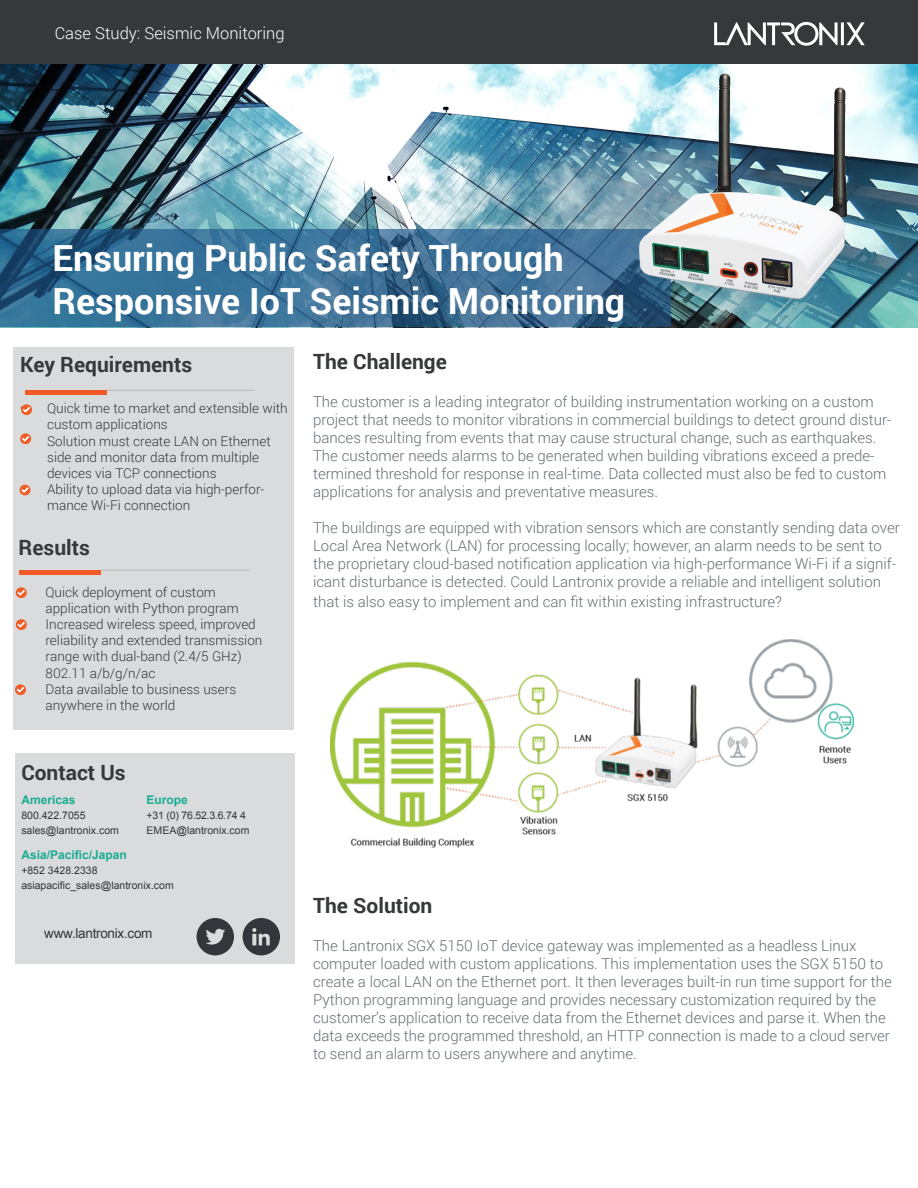
<style>
.page{position:relative;width:918px;height:1188px;background:#fff}
.page>*{position:absolute;margin:0;border:0;box-sizing:border-box;transform-origin:0 0}
.t1{font:700 36px "Roboto";color:#fff}
.t2{font:700 21px "Roboto";color:#36383b}
.t3{font:300 16.5px "Roboto";color:#fdffff}
.t4{font:300 15px/18px "Roboto";color:#666e75}
.t5{font:300 13.5px/16.2px "Roboto";color:#36383b}
.Paragraph_Style_1{font:13.5px "Arial";letter-spacing:-.02em;color:#33373b}
.Paragraph_Style_1-2{font:700 12px "Arial";color:#1aac93}
.Paragraph_Style_1-3{font:10.5px "Arial";color:#33373b}
</style>
<div class="page">
<div style="left:0;top:0;width:918px;height:65px;background:#36383b"></div>
<svg style="left:714px;top:22px;width:151px;height:24px"></svg>
<img style="left:0;top:65px;width:918px;height:262px">
<svg style="left:0;top:229px;width:671px;height:98px;background:#386d93"></svg>
<img style="left:605px;top:73px;width:313px;height:242px">
<img style="left:330px;top:639px;width:524px;height:209px">
<div style="left:14px;top:347px;width:280px;height:383px;background:#d9dbdc"></div>
<hr style="left:106px;top:390px;width:148px;height:1px;background:#b6b6b7">
<hr style="left:25px;top:390px;width:81px;height:4px;background:#f15927">
<hr style="left:101px;top:570px;width:148px;height:1px;background:#b6b6b7">
<hr style="left:20px;top:570px;width:81px;height:4px;background:#f15927">
<svg style="left:21px;top:404px;width:11px;height:11px"></svg>
<svg style="left:19px;top:484px;width:12px;height:12px"></svg>
<svg style="left:20px;top:433px;width:12px;height:12px"></svg>
<svg style="left:15px;top:587px;width:12px;height:11px"></svg>
<svg style="left:15px;top:619px;width:12px;height:11px"></svg>
<svg style="left:15px;top:684px;width:11px;height:12px"></svg>
<div style="left:15px;top:754px;width:280px;height:210px;background:#d9dbdc"></div>
<svg style="left:197px;top:918px;width:37px;height:37px"></svg>
<svg style="left:243px;top:918px;width:37px;height:37px"></svg>
<p class="t3" style="left:55px;top:22px;width:231px">Case Study: Seismic Monitoring</p>
<p class="t1" style="left:52px;top:233px;width:513px">Ensuring Public Safety Through</p>
<p class="t1" style="left:52px;top:276px;width:574px">Responsive IoT Seismic Monitoring</p>
<p class="t2" style="left:20px;top:350px;width:174px">Key Requirements</p>
<p class="t5" style="left:47px;top:400px;width:242px;text-indent:-27px">• Quick time to market and extensible with custom applications</p>
<p class="t5" style="left:47px;top:432px;width:225px;text-indent:-27px">• Solution must create LAN on Ethernet side and monitor data from multiple devices via TCP connections</p>
<p class="t5" style="left:47px;top:481px;width:219px;text-indent:-27px">• Ability to upload data via high-perfor&shy;mance Wi-Fi connection</p>
<p class="t2" style="left:19px;top:533px;width:73px">Results</p>
<p class="t5" style="left:46px;top:583px;width:195px;text-indent:-27px">• Quick deployment of custom application with Python program</p>
<p class="t5" style="left:46px;top:616px;width:218px;text-indent:-27px">• Increased wireless speed, improved reliability and extended transmission range with dual-band (2.4/5 GHz)<br>802.11 a/b/g/n/ac</p>
<p class="t5" style="left:46px;top:680px;width:192px;text-indent:-27px">• Data available to business users anywhere in the world</p>
<p class="t2" style="left:313px;top:347px;width:135px">The Challenge</p>
<p class="t4" style="left:313px;top:392px;width:580px">The customer is a leading integrator of building instrumentation working on a custom project that needs to monitor vibrations in commercial buildings to detect ground distur&shy;bances resulting from events that may cause structural change, such as earthquakes.<br>The customer needs alarms to be generated when building vibrations exceed a prede&shy;termined threshold for response in real-time. Data collected must also be fed to custom applications for analysis and preventative measures.</p>
<p class="t4" style="left:313px;top:518px;width:588px">The buildings are equipped with vibration sensors which are constantly sending data over Local Area Network (LAN) for processing locally; however, an alarm needs to be sent to the proprietary cloud-based notification application via high-performance Wi-Fi if a signif&shy;icant disturbance is detected. Could Lantronix provide a reliable and intelligent solution</p>
<p class="t4" style="left:313px;top:592px;width:471px">that is also easy to implement and can fit within existing infrastructure?</p>
<p class="t2" style="left:21px;top:758px;width:106px">Contact Us</p>
<p class="Paragraph_Style_1-2" style="left:147px;top:792px;width:43px">Europe</p>
<p class="Paragraph_Style_1-3" style="left:147px;top:809px;width:101px">+31 (0) 76.52.3.6.74 4</p>
<p class="Paragraph_Style_1-3" style="left:147px;top:824px;width:104px">EMEA@lantronix.com</p>
<p class="Paragraph_Style_1-2" style="left:21px;top:792px;width:56px">Americas</p>
<p class="Paragraph_Style_1-3" style="left:21px;top:809px;width:66px">800.422.7055</p>
<p class="Paragraph_Style_1-3" style="left:21px;top:824px;width:99px">sales@lantronix.com</p>
<p class="Paragraph_Style_1-2" style="left:21px;top:847px;width:107px">Asia/Pacific/Japan</p>
<p class="Paragraph_Style_1-3" style="left:21px;top:864px;width:78px">+852 3428.2338</p>
<p class="Paragraph_Style_1-3" style="left:21px;top:879px;width:154px">asiapacific_sales@lantronix.com</p>
<p class="Paragraph_Style_1" style="left:44px;top:924px;width:110px">www.lantronix.com</p>
<p class="t2" style="left:313px;top:890px;width:121px">The Solution</p>
<p class="t4" style="left:313px;top:936px;width:545px">The Lantronix SGX 5150 IoT device gateway was implemented as a headless Linux</p>
<p class="t4" style="left:313px;top:954px;width:580px">computer loaded with custom applications. This implementation uses the SGX 5150 to create a local LAN on the Ethernet port. It then leverages built-in run time support for the Python programming language and provides necessary customization required by the customer’s application to receive data from the Ethernet devices and parse it. When the data exceeds the programmed threshold, an HTTP connection is made to a cloud server to send an alarm to users anywhere and anytime.</p>
</div>
